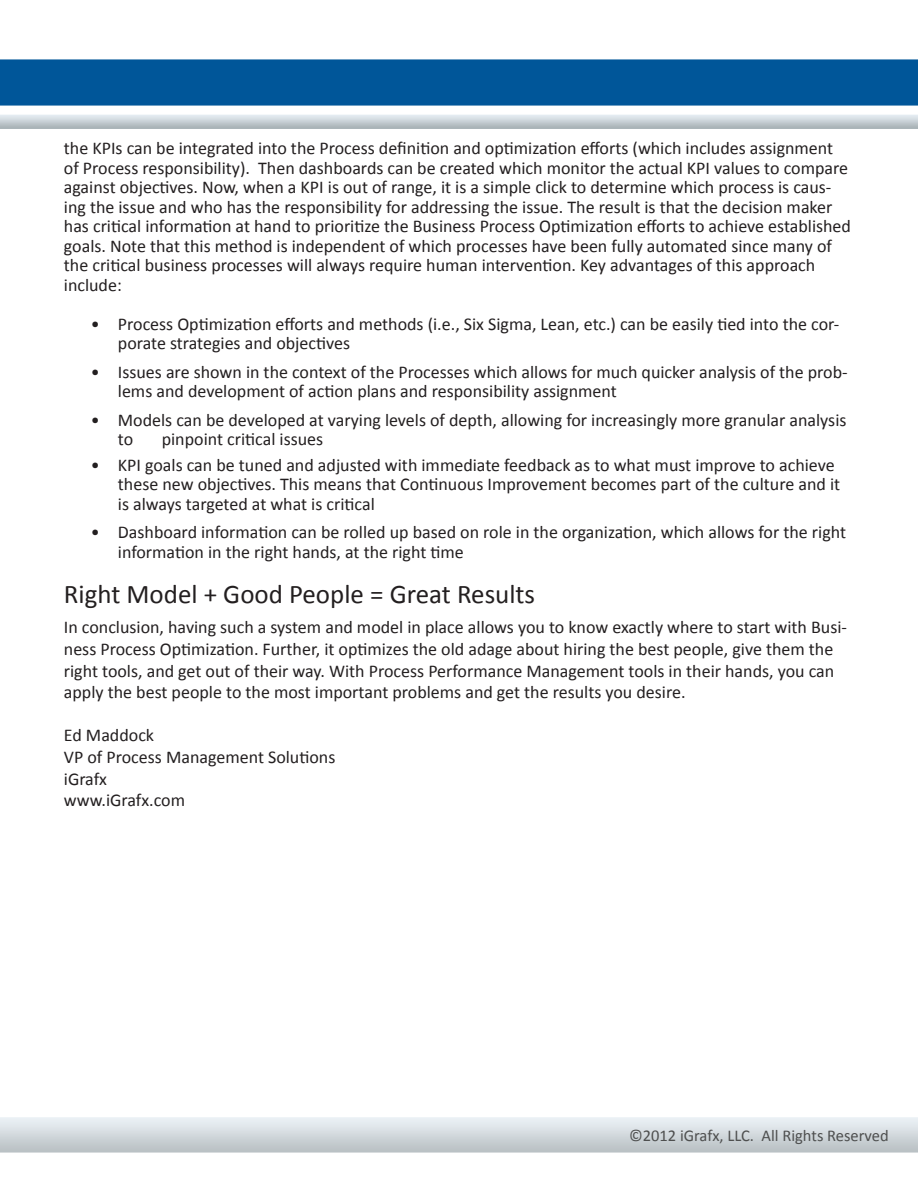
<style>
.page{position:relative;width:918px;height:1188px;background:#fff}
.page>*{position:absolute;margin:0;border:0;box-sizing:border-box;transform-origin:0 0}
.t1{font:27px "Calibri";color:#231f20}
.t2{font:18px/19.5px "Calibri";color:#231f20}
.t3{font:16.5px "Calibri";color:#4e4f4f}
</style>
<div class="page">
<img style="left:0;top:59px;width:918px;height:1094px">
<p class="t2" style="left:64px;top:139px;width:789px">the KPIs can be integrated into the Process definition and optimization efforts (which includes assignment of Process responsibility). Then dashboards can be created which monitor the actual KPI values to compare against objectives. Now, when a KPI is out of range, it is a simple click to determine which process is caus&shy;ing the issue and who has the responsibility for addressing the issue. The result is that the decision maker has critical information at hand to prioritize the Business Process Optimization efforts to achieve established goals. Note that this method is independent of which processes have been fully automated since many of the critical business processes will always require human intervention. Key advantages of this approach include:</p>
<p class="t2" style="left:118px;top:314px;width:723px;text-indent:-27px">• Process Optimization efforts and methods (i.e., Six Sigma, Lean, etc.) can be easily tied into the cor&shy;porate strategies and objectives</p>
<p class="t2" style="left:118px;top:362px;width:731px;text-indent:-27px">• Issues are shown in the context of the Processes which allows for much quicker analysis of the prob&shy;lems and development of action plans and responsibility assignment</p>
<p class="t2" style="left:118px;top:410px;width:730px;text-indent:-27px">• Models can be developed at varying levels of depth, allowing for increasingly more granular analysis to</p>
<p class="t2" style="left:162px;top:430px;width:163px">pinpoint critical issues</p>
<p class="t2" style="left:118px;top:455px;width:724px;text-indent:-27px">• KPI goals can be tuned and adjusted with immediate feedback as to what must improve to achieve these new objectives. This means that Continuous Improvement becomes part of the culture and it is always targeted at what is critical</p>
<p class="t2" style="left:118px;top:523px;width:730px;text-indent:-27px">• Dashboard information can be rolled up based on role in the organization, which allows for the right information in the right hands, at the right time</p>
<p class="t1" style="left:64px;top:577px;width:473px">Right Model + Good People = Great Results</p>
<p class="t2" style="left:64px;top:617px;width:785px;line-height:21.6px">In conclusion, having such a system and model in place allows you to know exactly where to start with Busi&shy;ness Process Optimization. Further, it optimizes the old adage about hiring the best people, give them the right tools, and get out of their way. With Process Performance Management tools in their hands, you can apply the best people to the most important problems and get the results you desire.</p>
<p class="t2" style="left:64px;top:726px;width:92px">Ed Maddock</p>
<p class="t2" style="left:64px;top:747px;width:273px">VP of Process Management Solutions</p>
<p class="t2" style="left:64px;top:769px;width:45px">iGrafx</p>
<p class="t2" style="left:64px;top:790px;width:123px">www.iGrafx.com</p>
<p class="t3" style="left:629px;top:1125px;width:261px">©2012 iGrafx, LLC. All Rights Reserved</p>
</div>
